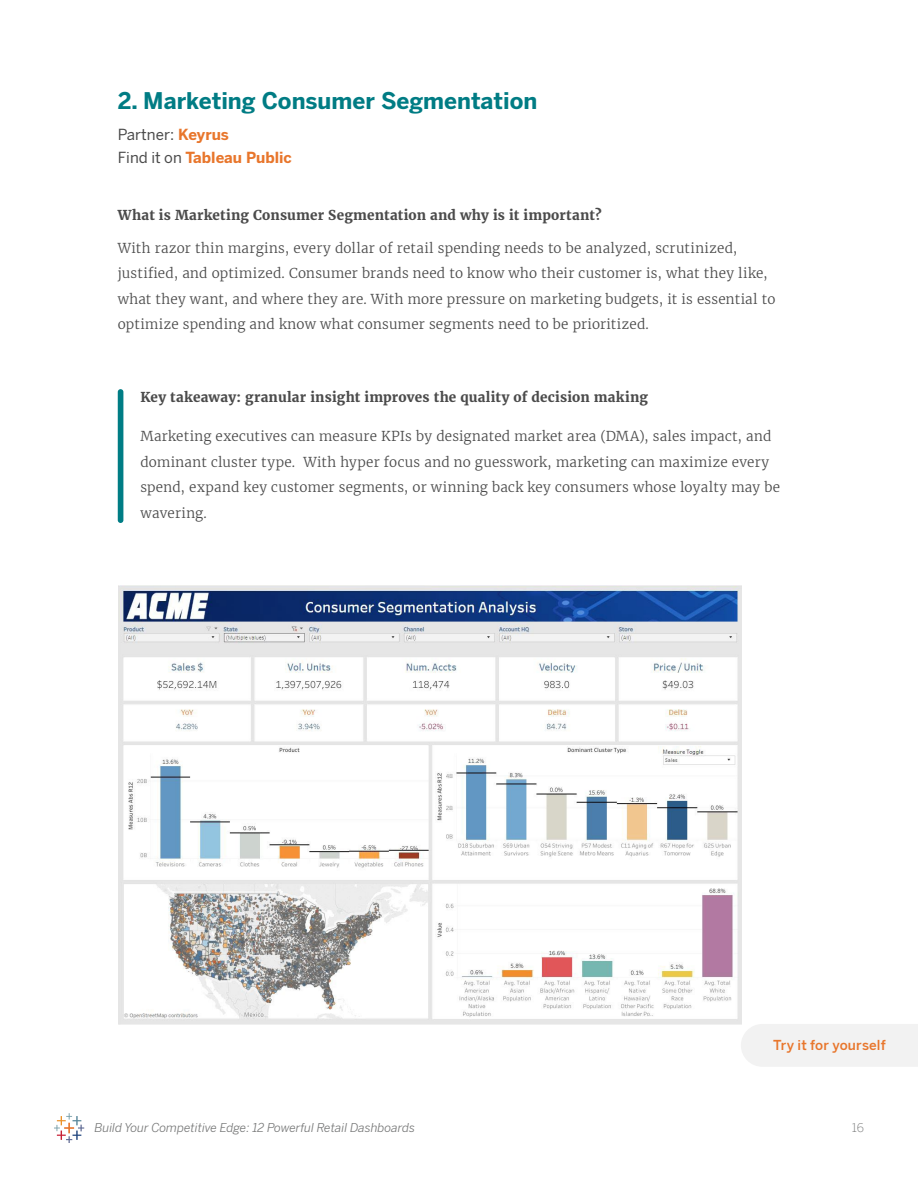
<style>
.page{position:relative;width:918px;height:1188px;background:#fff}
.page>*{position:absolute;margin:0;border:0;box-sizing:border-box;transform-origin:0 0}
.t1{font:700 22.5px "Benton Sans";color:#007c84}
.t2{font:700 15px/22.5px "Benton Sans";color:#e8762c}
.t3{font:300 13.5px/25.5px "Merriweather";letter-spacing:.015em;color:#4b4b4b}
.t4{font:700 13.5px "Merriweather";letter-spacing:.015em;color:#4b4b4b}
.t5{font:500 13.5px "Benton Sans";letter-spacing:.01em;color:#e8762c}
.t6{font:italic 12px "Benton Sans";color:#777878}
.t7{font:300 12px "Benton Sans";color:#777878}
.s1{font-weight:400;color:#4b4b4b}
</style>
<div class="page">
<svg style="left:54px;top:1113px;width:30px;height:30px"></svg>
<div style="left:118px;top:389px;width:5px;height:134px;background:#007d85;border-radius:3px"></div>
<img style="left:119px;top:585px;width:623px;height:439px">
<div style="left:741px;top:1024px;width:177px;height:43px;background:#f2f2f2"></div>
<h1 class="t1" style="left:118px;top:87px;width:421px">2. Marketing Consumer Segmentation</h1>
<p class="t2" style="left:118px;top:124px;width:176px"><span class="s1">Partner:</span> Keyrus<br><span class="s1">Find it on</span> Tableau Public</p>
<p class="t4" style="left:118px;top:206px;width:485px">What is Marketing Consumer Segmentation and why is it important?</p>
<p class="t3" style="left:118px;top:235px;width:659px">With razor thin margins, every dollar of retail spending needs to be analyzed, scrutinized, justified, and optimized. Consumer brands need to know who their customer is, what they like, what they want, and where they are. With more pressure on marketing budgets, it is essential to optimize spending and know what consumer segments need to be prioritized.</p>
<p class="t4" style="left:140px;top:389px;width:509px">Key takeaway: granular insight improves the quality of decision making</p>
<p class="t3" style="left:140px;top:424px;width:641px">Marketing executives can measure KPIs by designated market area (DMA), sales impact, and dominant cluster type. With hyper focus and no guesswork, marketing can maximize every spend, expand key customer segments, or winning back key consumers whose loyalty may be wavering.</p>
<p class="t5" style="left:773px;top:1037px;width:114px">Try it for yourself</p>
<p class="t6" style="left:94px;top:1121px;width:322px">Build Your Competitive Edge: 12 Powerful Retail Dashboards</p>
<p class="t7" style="left:852px;top:1121px;width:14px">16</p>
</div>
